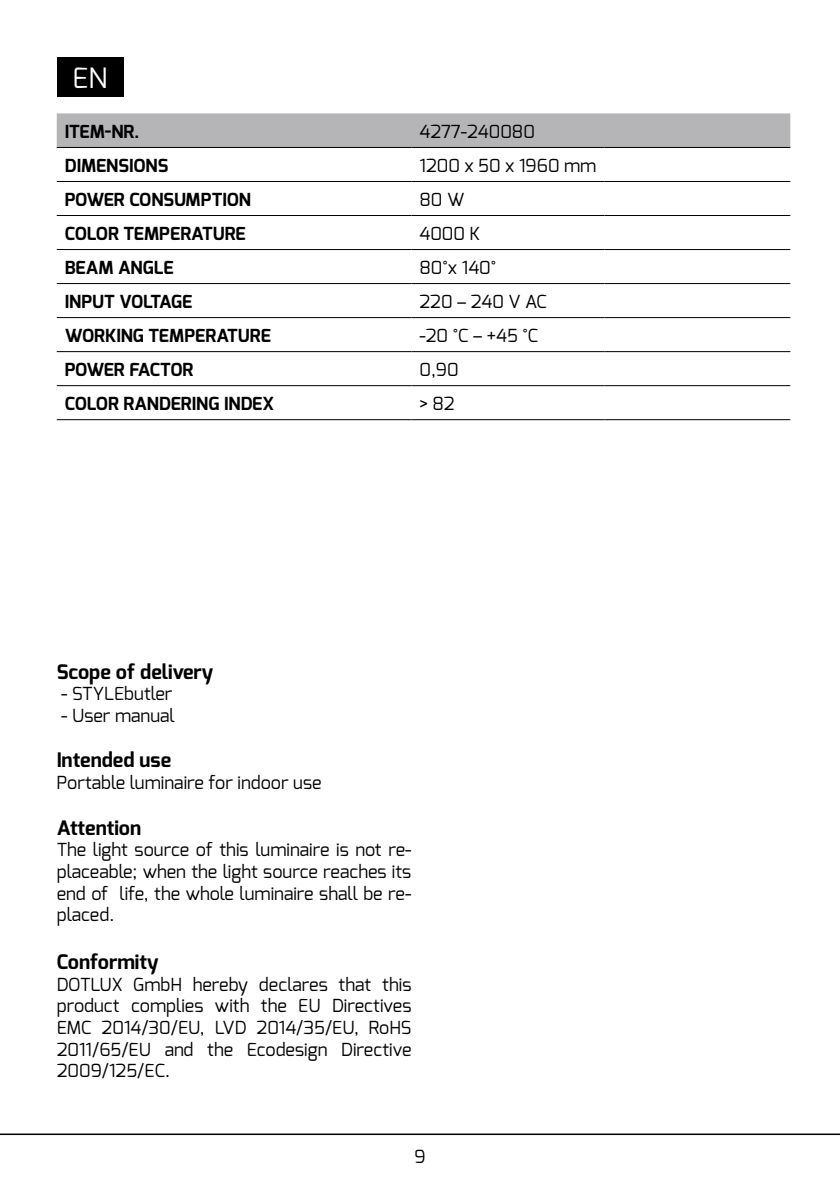
<style>
.page{position:relative;width:840px;height:1191px;background:#fff}
.page>*{position:absolute;margin:0;border:0;box-sizing:border-box;transform-origin:0 0}
.t1{font:28px "Exo";color:#fff}
.t2{font:700 20px "Exo";color:#000}
.t3{font:18px/21.6px "Exo";color:#000;text-align:justify}
.t4{font:700 18px "Exo";color:#000}
.t5{font:700 18px "Exo";letter-spacing:-.02em;color:#000}
</style>
<div class="page">
<hr style="left:0;top:1133px;width:839px;height:2px;background:#000">
<div style="left:57px;top:113px;width:732px;height:34px;background:#b5b5b8"></div>
<hr style="left:57px;top:147px;width:354px;height:1px;background:#000">
<hr style="left:411px;top:147px;width:193px;height:1px;background:#000">
<hr style="left:604px;top:147px;width:185px;height:1px;background:#000">
<hr style="left:57px;top:181px;width:354px;height:1px;background:#000">
<hr style="left:411px;top:181px;width:193px;height:1px;background:#000">
<hr style="left:604px;top:181px;width:185px;height:1px;background:#000">
<hr style="left:57px;top:215px;width:354px;height:1px;background:#000">
<hr style="left:411px;top:215px;width:193px;height:1px;background:#000">
<hr style="left:604px;top:215px;width:185px;height:1px;background:#000">
<hr style="left:57px;top:249px;width:354px;height:1px;background:#000">
<hr style="left:411px;top:249px;width:193px;height:1px;background:#000">
<hr style="left:604px;top:249px;width:185px;height:1px;background:#000">
<hr style="left:57px;top:283px;width:354px;height:1px;background:#000">
<hr style="left:411px;top:283px;width:193px;height:1px;background:#000">
<hr style="left:604px;top:283px;width:185px;height:1px;background:#000">
<hr style="left:57px;top:317px;width:354px;height:1px;background:#000">
<hr style="left:411px;top:317px;width:193px;height:1px;background:#000">
<hr style="left:604px;top:317px;width:185px;height:1px;background:#000">
<hr style="left:57px;top:351px;width:354px;height:1px;background:#000">
<hr style="left:411px;top:351px;width:193px;height:1px;background:#000">
<hr style="left:604px;top:351px;width:185px;height:1px;background:#000">
<hr style="left:57px;top:385px;width:354px;height:1px;background:#000">
<hr style="left:411px;top:385px;width:193px;height:1px;background:#000">
<hr style="left:604px;top:385px;width:185px;height:1px;background:#000">
<hr style="left:57px;top:419px;width:354px;height:1px;background:#000">
<hr style="left:411px;top:419px;width:193px;height:1px;background:#000">
<hr style="left:604px;top:419px;width:185px;height:1px;background:#000">
<div style="left:57px;top:57px;width:66px;height:39px;background:#000"></div>
<h1 class="t1" style="left:73px;top:60px;width:36px">EN</h1>
<p class="t4" style="left:65px;top:120px;width:76px">ITEM-NR.</p>
<p class="t3" style="left:419px;top:120px;width:117px">4277-240080</p>
<p class="t4" style="left:65px;top:154px;width:105px">DIMENSIONS</p>
<p class="t3" style="left:419px;top:154px;width:178px">1200 x 50 x 1960 mm</p>
<p class="t4" style="left:65px;top:188px;width:188px">POWER CONSUMPTION</p>
<p class="t3" style="left:419px;top:188px;width:46px">80 W</p>
<p class="t4" style="left:65px;top:222px;width:182px">COLOR TEMPERATURE</p>
<p class="t3" style="left:419px;top:222px;width:62px">4000 K</p>
<p class="t4" style="left:65px;top:256px;width:110px">BEAM ANGLE</p>
<p class="t3" style="left:419px;top:256px;width:78px">80°x 140°</p>
<p class="t4" style="left:65px;top:290px;width:129px">INPUT VOLTAGE</p>
<p class="t3" style="left:419px;top:290px;width:129px">220 – 240 V AC</p>
<p class="t4" style="left:65px;top:324px;width:207px">WORKING TEMPERATURE</p>
<p class="t3" style="left:419px;top:324px;width:120px">-20 °C – +45 °C</p>
<p class="t5" style="left:65px;top:358px;width:130px">POWER FACTOR</p>
<p class="t3" style="left:419px;top:358px;width:41px">0,90</p>
<p class="t4" style="left:65px;top:392px;width:211px">COLOR RANDERING INDEX</p>
<p class="t3" style="left:419px;top:392px;width:37px">&gt; 82</p>
<p class="t2" style="left:57px;top:658px;width:158px">Scope of delivery</p>
<p class="t3" style="left:61px;top:683px;width:113px">- STYLEbutler</p>
<p class="t3" style="left:61px;top:704px;width:115px">- User manual</p>
<p class="t2" style="left:57px;top:747px;width:116px">Intended use</p>
<p class="t3" style="left:57px;top:771px;width:266px">Portable luminaire for indoor use</p>
<p class="t2" style="left:57px;top:814px;width:86px">Attention</p>
<p class="t3" style="left:57px;top:839px;width:356px">The light source of this luminaire is not re&shy;placeable; when the light source reaches its end of life, the whole luminaire shall be re&shy;placed.</p>
<p class="t2" style="left:57px;top:949px;width:103px">Conformity</p>
<p class="t3" style="left:57px;top:973px;width:356px">DOTLUX GmbH hereby declares that this product complies with the EU Directives EMC 2014/30/EU, LVD 2014/35/EU, RoHS 2011/65/EU and the Ecodesign Directive 2009/125/EC.</p>
<p class="t3" style="left:414px;top:1145px;width:13px">9</p>
</div>
